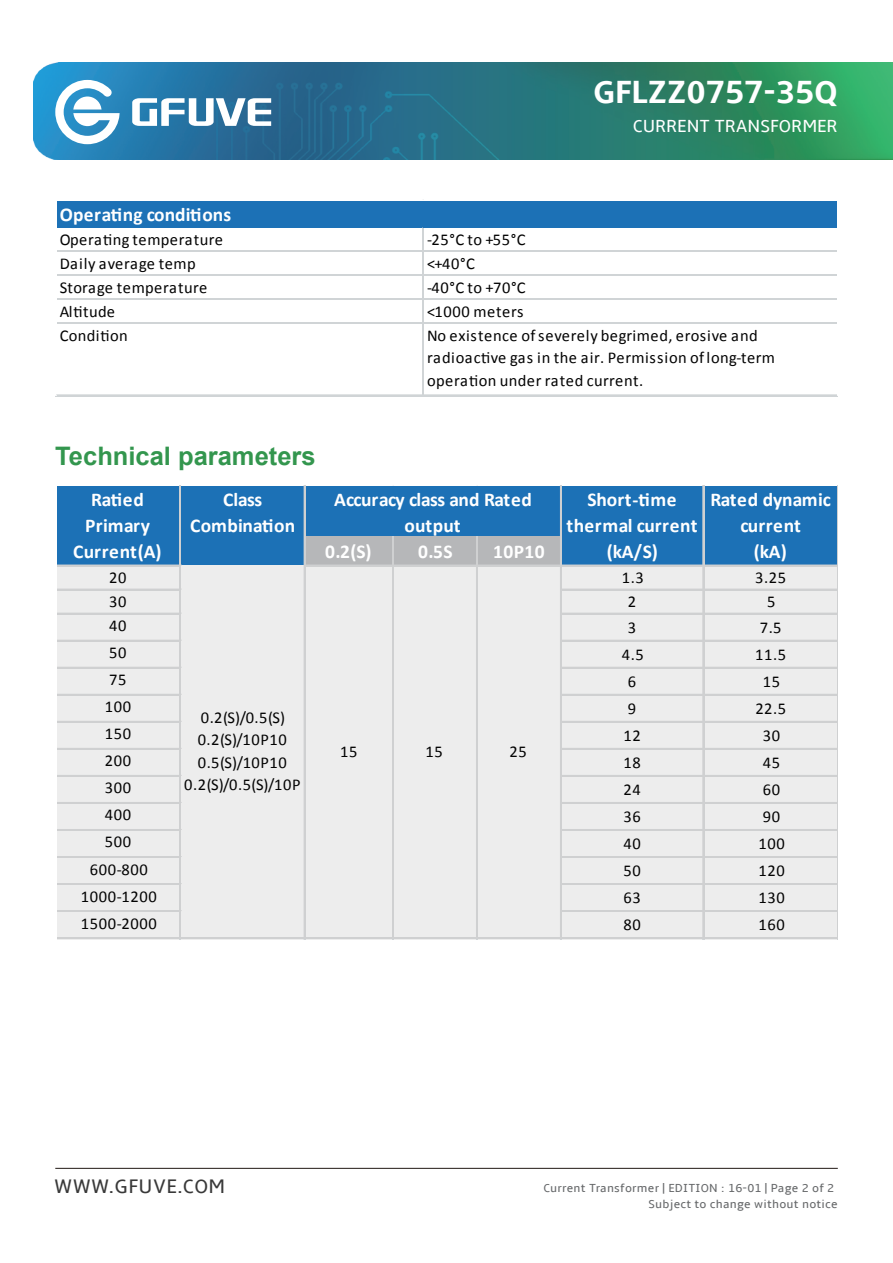
<style>
.page{position:relative;width:893px;height:1263px;background:#fff}
.page>*{position:absolute;margin:0;border:0;box-sizing:border-box;transform-origin:0 0}
.t1{font:700 33px "Amble";color:#fff}
.t2{font:700 25.5px "Arial";color:#33964e}
.t3{font:20.1px "Amble";letter-spacing:.02em;color:#393939}
.t4{font:700 19.5px/25.5px "Calibri";color:#fff;text-align:center}
.t5{font:18px "Amble";color:#fff}
.t6{font:16.5px/22.5px "Calibri";letter-spacing:.04em;color:#030303}
.t7{font:16.5px "Calibri";letter-spacing:.02em;color:#030303}
.t8{font:12px "Amble";letter-spacing:.02em;color:#67696b}
</style>
<div class="page">
<img style="left:33px;top:63px;width:860px;height:97px">
<svg style="left:55px;top:80px;width:65px;height:64px"></svg>
<svg style="left:132px;top:98px;width:139px;height:28px"></svg>
<hr style="left:55px;top:1168px;width:783px;height:1px;background:#211814">
<div style="left:57px;top:201px;width:782px;height:27px;background:#1c71b6"></div>
<hr style="left:57px;top:250px;width:781px;height:1px;background:#d0d4d6">
<hr style="left:57px;top:251px;width:781px;height:1px;background:#d0d4d6">
<hr style="left:57px;top:274px;width:781px;height:1px;background:#d0d4d6">
<hr style="left:57px;top:275px;width:781px;height:1px;background:#d0d4d6">
<hr style="left:57px;top:298px;width:781px;height:1px;background:#d0d4d6">
<hr style="left:57px;top:299px;width:781px;height:1px;background:#d0d4d6">
<hr style="left:57px;top:322px;width:781px;height:1px;background:#d0d4d6">
<hr style="left:57px;top:323px;width:781px;height:1px;background:#d0d4d6">
<hr style="left:57px;top:395px;width:781px;height:1px;background:#d0d4d6">
<hr style="left:837px;top:200px;width:1px;height:196px;background:#fff">
<hr style="left:422px;top:228px;width:2px;height:168px;background:#d0d4d6">
<div style="left:838px;top:178px;width:19px;height:247px;background:#fff"></div>
<div style="left:57px;top:487px;width:782px;height:51px;background:#1c71b6"></div>
<div style="left:57px;top:536px;width:249px;height:30px;background:#1c71b6"></div>
<div style="left:304px;top:536px;width:258px;height:30px;background:#b6b7b9"></div>
<div style="left:560px;top:536px;width:279px;height:30px;background:#1c71b6"></div>
<div style="left:57px;top:565px;width:782px;height:374px;background:#ededed"></div>
<hr style="left:57px;top:565px;width:124px;height:1px;background:#cfd0d1">
<hr style="left:306px;top:565px;width:533px;height:1px;background:#cfd0d1">
<hr style="left:57px;top:589px;width:124px;height:2px;background:#cfd0d1">
<hr style="left:562px;top:589px;width:277px;height:2px;background:#cfd0d1">
<hr style="left:57px;top:613px;width:124px;height:2px;background:#cfd0d1">
<hr style="left:562px;top:613px;width:277px;height:2px;background:#cfd0d1">
<hr style="left:57px;top:640px;width:124px;height:2px;background:#cfd0d1">
<hr style="left:562px;top:640px;width:277px;height:2px;background:#cfd0d1">
<hr style="left:57px;top:667px;width:124px;height:2px;background:#cfd0d1">
<hr style="left:562px;top:667px;width:277px;height:2px;background:#cfd0d1">
<hr style="left:57px;top:694px;width:124px;height:2px;background:#cfd0d1">
<hr style="left:562px;top:694px;width:277px;height:2px;background:#cfd0d1">
<hr style="left:57px;top:721px;width:124px;height:2px;background:#cfd0d1">
<hr style="left:562px;top:721px;width:277px;height:2px;background:#cfd0d1">
<hr style="left:57px;top:748px;width:124px;height:2px;background:#cfd0d1">
<hr style="left:562px;top:748px;width:277px;height:2px;background:#cfd0d1">
<hr style="left:57px;top:775px;width:124px;height:2px;background:#cfd0d1">
<hr style="left:562px;top:775px;width:277px;height:2px;background:#cfd0d1">
<hr style="left:57px;top:802px;width:124px;height:2px;background:#cfd0d1">
<hr style="left:562px;top:802px;width:277px;height:2px;background:#cfd0d1">
<hr style="left:57px;top:829px;width:124px;height:2px;background:#cfd0d1">
<hr style="left:562px;top:829px;width:277px;height:2px;background:#cfd0d1">
<hr style="left:57px;top:856px;width:124px;height:2px;background:#cfd0d1">
<hr style="left:562px;top:856px;width:277px;height:2px;background:#cfd0d1">
<hr style="left:57px;top:883px;width:124px;height:2px;background:#cfd0d1">
<hr style="left:562px;top:883px;width:277px;height:2px;background:#cfd0d1">
<hr style="left:57px;top:910px;width:124px;height:1px;background:#cfd0d1">
<hr style="left:57px;top:911px;width:124px;height:1px;background:#cfd0d1">
<hr style="left:562px;top:910px;width:277px;height:1px;background:#cfd0d1">
<hr style="left:562px;top:911px;width:277px;height:1px;background:#cfd0d1">
<hr style="left:57px;top:937px;width:123px;height:1px;background:#cfd0d1">
<hr style="left:57px;top:938px;width:123px;height:1px;background:#cfd0d1">
<hr style="left:179px;top:485px;width:1px;height:453px;background:#cfd0d1">
<hr style="left:180px;top:485px;width:1px;height:453px;background:#cfd0d1">
<hr style="left:304px;top:485px;width:2px;height:453px;background:#cfd0d1">
<hr style="left:392px;top:536px;width:1px;height:402px;background:#cfd0d1">
<hr style="left:393px;top:536px;width:1px;height:402px;background:#cfd0d1">
<hr style="left:476px;top:536px;width:2px;height:402px;background:#cfd0d1">
<hr style="left:180px;top:937px;width:380px;height:1px;background:#cfd0d1">
<hr style="left:180px;top:938px;width:380px;height:1px;background:#cfd0d1">
<hr style="left:560px;top:485px;width:2px;height:453px;background:#cfd0d1">
<hr style="left:703px;top:485px;width:1px;height:454px;background:#cfd0d1">
<hr style="left:560px;top:937px;width:279px;height:1px;background:#cfd0d1">
<hr style="left:560px;top:938px;width:279px;height:1px;background:#cfd0d1">
<hr style="left:837px;top:485px;width:1px;height:454px;background:#cfd0d1">
<div style="left:838px;top:461px;width:19px;height:693px;background:#fff"></div>
<h1 class="t1" style="left:593px;top:73px;width:246px">GFLZZ0757-35Q</h1>
<p class="t5" style="left:633px;top:116px;width:206px">CURRENT TRANSFORMER</p>
<p class="t4" style="left:60px;top:201px;width:173px">Operating conditions</p>
<p class="t7" style="left:60px;top:229px;width:165px">Operating temperature</p>
<p class="t6" style="left:427px;top:228px;width:100px">-25°C to +55°C</p>
<p class="t6" style="left:60px;top:252px;width:137px">Daily average temp</p>
<p class="t6" style="left:427px;top:252px;width:49px">&lt;+40°C</p>
<p class="t7" style="left:60px;top:277px;width:149px">Storage temperature</p>
<p class="t6" style="left:427px;top:276px;width:100px">-40°C to +70°C</p>
<p class="t6" style="left:60px;top:300px;width:57px">Altitude</p>
<p class="t6" style="left:427px;top:300px;width:98px">&lt;1000 meters</p>
<p class="t7" style="left:60px;top:325px;width:69px">Condition</p>
<p class="t6" style="left:427px;top:324px;width:349px">No existence ofseverely begrimed, erosive and radioactive gas in the air. Permission oflong-term operation under rated current.</p>
<h2 class="t2" style="left:55px;top:439px;width:262px">Technical parameters</h2>
<p class="t4" style="left:73px;top:487px;width:90px">Ratied<br>Primary<br>Current(A)</p>
<p class="t4" style="left:190px;top:487px;width:106px">Class<br>Combination</p>
<p class="t4" style="left:566px;top:487px;width:133px">Short-time thermal current (kA/S)</p>
<p class="t4" style="left:710px;top:487px;width:122px">Rated dynamic current<br>(kA)</p>
<p class="t4" style="left:334px;top:487px;width:199px">Accuracy class and Rated output</p>
<p class="t4" style="left:325px;top:538px;width:48px">0.2(S)</p>
<p class="t4" style="left:418px;top:538px;width:36px">0.5S</p>
<p class="t4" style="left:493px;top:538px;width:53px">10P10</p>
<p class="t6" style="left:109px;top:566px;width:19px">20</p>
<p class="t6" style="left:622px;top:566px;width:23px">1.3</p>
<p class="t6" style="left:755px;top:566px;width:32px">3.25</p>
<p class="t6" style="left:109px;top:590px;width:19px">30</p>
<p class="t6" style="left:628px;top:590px;width:10px">2</p>
<p class="t6" style="left:767px;top:590px;width:10px">5</p>
<p class="t6" style="left:109px;top:614px;width:19px">40</p>
<p class="t6" style="left:628px;top:616px;width:10px">3</p>
<p class="t6" style="left:760px;top:616px;width:23px">7.5</p>
<p class="t6" style="left:109px;top:641px;width:19px">50</p>
<p class="t6" style="left:622px;top:643px;width:23px">4.5</p>
<p class="t6" style="left:755px;top:643px;width:32px">11.5</p>
<p class="t6" style="left:109px;top:668px;width:19px">75</p>
<p class="t6" style="left:628px;top:670px;width:10px">6</p>
<p class="t6" style="left:763px;top:670px;width:19px">15</p>
<p class="t6" style="left:105px;top:696px;width:28px">100</p>
<p class="t6" style="left:628px;top:697px;width:10px">9</p>
<p class="t6" style="left:755px;top:697px;width:32px">22.5</p>
<p class="t6" style="left:105px;top:723px;width:28px">150</p>
<p class="t6" style="left:623px;top:724px;width:19px">12</p>
<p class="t6" style="left:763px;top:724px;width:19px">30</p>
<p class="t6" style="left:105px;top:750px;width:28px">200</p>
<p class="t6" style="left:623px;top:751px;width:19px">18</p>
<p class="t6" style="left:763px;top:751px;width:19px">45</p>
<p class="t6" style="left:105px;top:777px;width:28px">300</p>
<p class="t6" style="left:623px;top:778px;width:19px">24</p>
<p class="t6" style="left:763px;top:778px;width:19px">60</p>
<p class="t6" style="left:105px;top:804px;width:28px">400</p>
<p class="t6" style="left:623px;top:805px;width:19px">36</p>
<p class="t6" style="left:763px;top:805px;width:19px">90</p>
<p class="t6" style="left:105px;top:831px;width:28px">500</p>
<p class="t6" style="left:624px;top:832px;width:19px">40</p>
<p class="t6" style="left:758px;top:832px;width:28px">100</p>
<p class="t6" style="left:90px;top:858px;width:59px">600-800</p>
<p class="t6" style="left:624px;top:859px;width:19px">50</p>
<p class="t6" style="left:758px;top:859px;width:28px">120</p>
<p class="t6" style="left:81px;top:885px;width:77px">1000-1200</p>
<p class="t6" style="left:624px;top:886px;width:19px">63</p>
<p class="t6" style="left:758px;top:886px;width:28px">130</p>
<p class="t6" style="left:81px;top:912px;width:77px">1500-2000</p>
<p class="t6" style="left:624px;top:913px;width:19px">80</p>
<p class="t6" style="left:758px;top:913px;width:28px">160</p>
<p class="t6" style="left:184px;top:706px;width:118px;text-align:center">0.2(S)/0.5(S)<br>0.2(S)/10P10<br>0.5(S)/10P10<br>0.2(S)/0.5(S)/10P</p>
<p class="t6" style="left:340px;top:741px;width:19px">15</p>
<p class="t6" style="left:426px;top:741px;width:19px">15</p>
<p class="t6" style="left:509px;top:741px;width:19px">25</p>
<p class="t3" style="left:54px;top:1174px;width:173px">WWW.GFUVE.COM</p>
<p class="t8" style="left:543px;top:1181px;width:292px">Current Transformer | EDITION : 16-01 | Page 2 of 2</p>
<p class="t8" style="left:649px;top:1197px;width:190px">Subject to change without notice</p>
</div>
